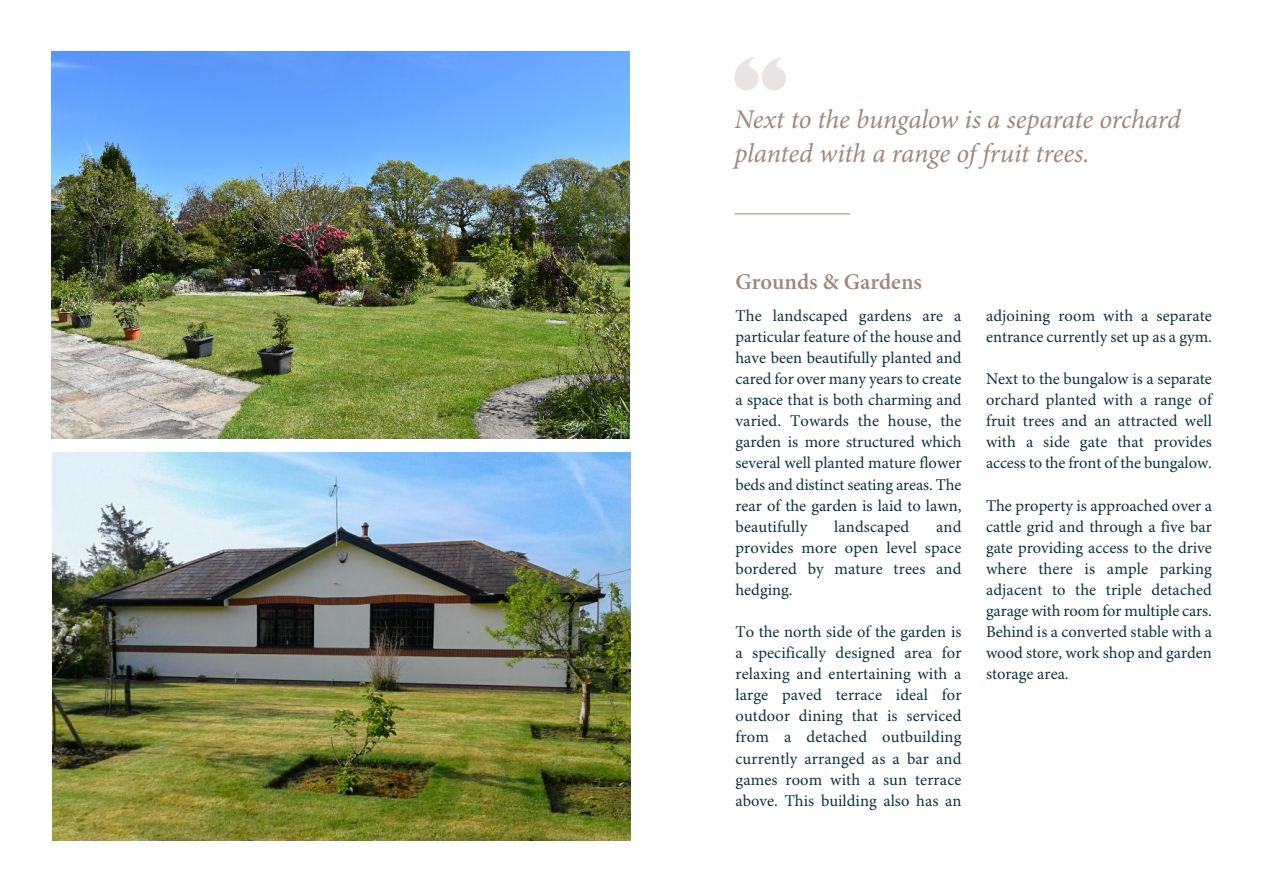
<style>
.page{position:relative;width:1263px;height:893px;background:#fff}
.page>*{position:absolute;margin:0;border:0;box-sizing:border-box;transform-origin:0 0}
.t1{font:italic 27px/34.5px "Minion Pro";letter-spacing:-.01em;color:#9e887b}
.t2{font:600 22.5px "Minion Pro";color:#9e887b}
.t3{font:16.5px/21.1px "Minion Pro";color:#0b333d;text-align:justify}
</style>
<div class="page">
<hr style="left:734px;top:213px;width:116px;height:1px;background:#9e887b">
<svg style="left:734px;top:57px;width:52px;height:34px"></svg>
<img style="left:51px;top:51px;width:578px;height:388px">
<img style="left:53px;top:453px;width:578px;height:387px">
<h1 class="t1" style="left:734px;top:104px;width:448px">Next to the bungalow is a separate orchard planted with a range of fruit trees.</h1>
<h2 class="t2" style="left:735px;top:272px;width:188px">Grounds &amp; Gardens</h2>
<p class="t3" style="left:735px;top:307px;width:227px">The landscaped gardens are a particular feature of the house and have been beautifully planted and cared for over many years to create a space that is both charming and varied. Towards the house, the garden is more structured which several well planted mature flower beds and distinct seating areas. The rear of the garden is laid to lawn, beautifully</p>
<p class="t3" style="left:735px;top:517px;width:227px;text-indent:201px">and provides more open level space bordered by mature trees and hedging.</p>
<p class="t3" style="left:735px;top:623px;width:227px">To the north side of the garden is a specifically designed area for relaxing and entertaining with a large paved terrace ideal for outdoor dining that is serviced from a detached outbuilding currently arranged as a bar and games room with a sun terrace above. This building also has an</p>
<p class="t3" style="left:834px;top:517px;width:77px">landscaped</p>
<p class="t3" style="left:986px;top:307px;width:227px">adjoining room with a separate entrance currently set up as a gym.</p>
<p class="t3" style="left:986px;top:370px;width:227px">Next to the bungalow is a separate orchard planted with a range of fruit trees and an attracted well with a side gate that provides access to the front of the bungalow.</p>
<p class="t3" style="left:986px;top:496px;width:227px">The property is approached over a cattle grid and through a five bar gate providing access to the drive where there is ample parking adjacent to the triple detached garage with room for multiple cars.<br>Behind is a converted stable with a wood store, work shop and garden storage area.</p>
</div>
